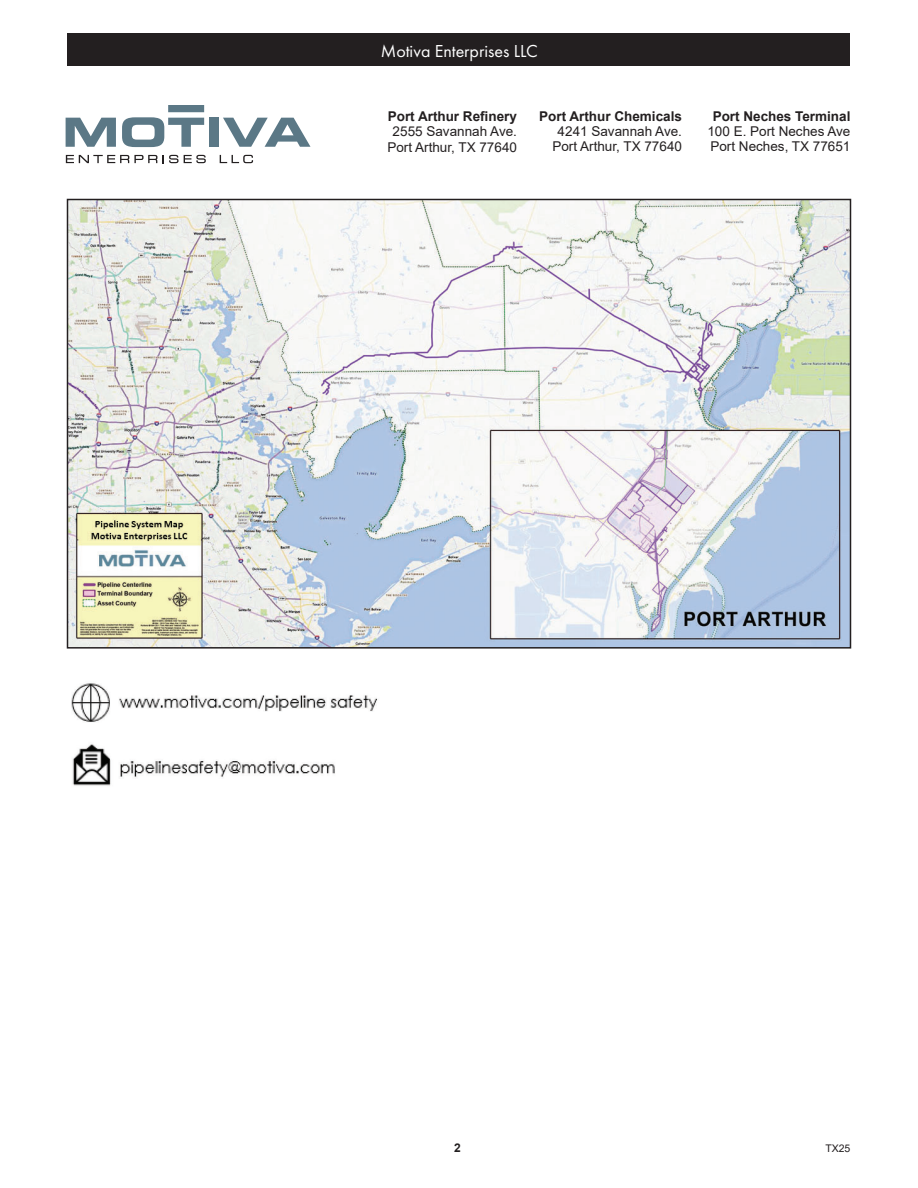
<style>
.page{position:relative;width:918px;height:1188px;background:#fff}
.page>*{position:absolute;margin:0;border:0;box-sizing:border-box;transform-origin:0 0}
.t1{font:18px "Futura PT";color:#fff}
.t2{font:13.5px "Arial";color:#231f20}
.t3{font:700 13.5px "Arial";color:#231f20}
.t4{font:700 12px "Arial";color:#231f20}
.t5{font:10.5px "Arial";color:#231f20}
</style>
<div class="page">
<div style="left:68px;top:34px;width:782px;height:32px;background:#231f20"></div>
<svg style="left:66px;top:118px;width:50px;height:29px"></svg>
<svg style="left:122px;top:105px;width:82px;height:42px"></svg>
<div style="left:209px;top:118px;width:10px;height:29px;background:#5b7886"></div>
<svg style="left:223px;top:118px;width:87px;height:29px"></svg>
<svg style="left:66px;top:155px;width:91px;height:8px"></svg>
<svg style="left:163px;top:155px;width:43px;height:8px"></svg>
<svg style="left:220px;top:155px;width:33px;height:8px"></svg>
<img style="left:71px;top:683px;width:307px;height:103px">
<img style="left:70px;top:202px;width:778px;height:444px">
<div style="left:67px;top:199px;width:784px;height:450px;border:2px solid #231f20"></div>
<p class="t1" style="left:381px;top:40px;width:158px">Motiva Enterprises LLC</p>
<p class="t3" style="left:388px;top:107px;width:131px">Port Arthur Refinery</p>
<p class="t2" style="left:393px;top:122px;width:126px">2555 Savannah Ave.</p>
<p class="t2" style="left:387px;top:138px;width:131px">Port Arthur, TX 77640</p>
<p class="t3" style="left:539px;top:107px;width:144px">Port Arthur Chemicals</p>
<p class="t2" style="left:558px;top:122px;width:126px">4241 Savannah Ave.</p>
<p class="t2" style="left:552px;top:137px;width:131px">Port Arthur, TX 77640</p>
<p class="t3" style="left:713px;top:107px;width:139px">Port Neches Terminal</p>
<p class="t2" style="left:707px;top:122px;width:145px">100 E. Port Neches Ave</p>
<p class="t2" style="left:710px;top:137px;width:142px">Port Neches, TX 77651</p>
<p class="t4" style="left:454px;top:1139px;width:8px">2</p>
<p class="t5" style="left:825px;top:1141px;width:27px">TX25</p>
</div>
